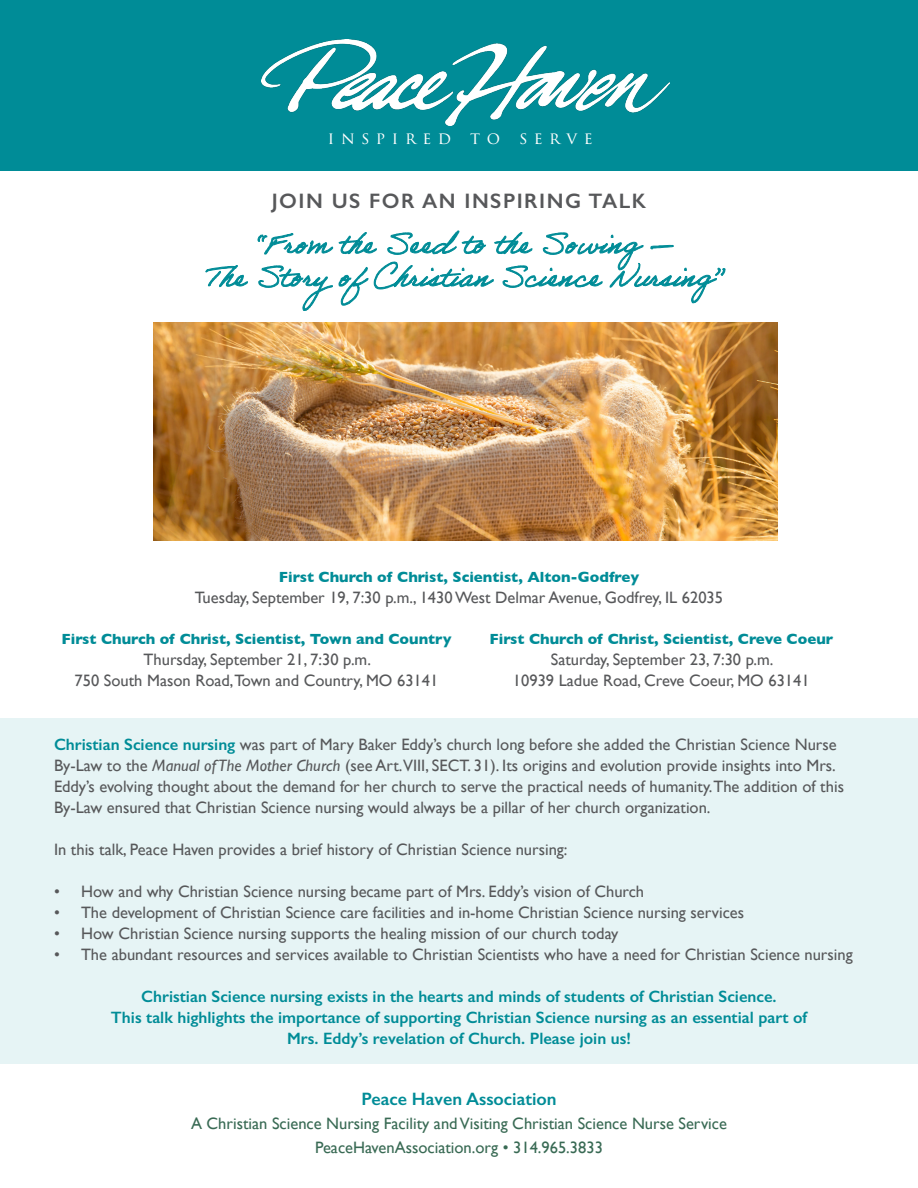
<style>
.page{position:relative;width:918px;height:1188px;background:#fff}
.page>*{position:absolute;margin:0;border:0;box-sizing:border-box;transform-origin:0 0}
.t1{font:600 21px "Gill Sans";letter-spacing:.07em;color:#57585a}
.t2{font:600 18px "Gill Sans";color:#008c97}
.t3{font:16.5px/21px "Gill Sans";color:#57585a}
.t4{font:600 16.5px "Gill Sans";color:#008c97}
.t5{font:16.5px "Gill Sans";color:#396a54}
.t6{font:16.5px "Trajan Pro 3";letter-spacing:.39em;color:#fff}
.t7{font:700 15px "Gill Sans";color:#008c97}
.s1{font-weight:600;color:#008c97}
.s2{font-style:italic}
</style>
<div class="page">
<div style="left:0;top:0;width:918px;height:170px;background:#008c97"></div>
<div style="left:0;top:718px;width:918px;height:346px;background:#e6f4f5"></div>
<img style="left:261px;top:39px;width:409px;height:86px">
<svg style="left:205px;top:230px;width:521px;height:81px"></svg>
<img style="left:154px;top:323px;width:623px;height:217px">
<p class="t6" style="left:328px;top:127px;width:266px">INSPIRED TO SERVE</p>
<p class="t1" style="left:272px;top:189px;width:376px">JOIN US FOR AN INSPIRING TALK</p>
<p class="t7" style="left:279px;top:565px;width:362px">First Church of Christ, Scientist, Alton-Godfrey</p>
<p class="t3" style="left:195px;top:587px;width:530px">Tuesday, September 19, 7:30 p.m., 1430 West Delmar Avenue, Godfrey, IL 62035</p>
<p class="t7" style="left:61px;top:627px;width:391px">First Church of Christ, Scientist, Town and Country</p>
<p class="t3" style="left:144px;top:648px;width:229px">Thursday, September 21, 7:30 p.m.</p>
<p class="t3" style="left:75px;top:669px;width:365px">750 South Mason Road,Town and Country, MO 63141</p>
<p class="t7" style="left:489px;top:627px;width:345px">First Church of Christ, Scientist, Creve Coeur</p>
<p class="t3" style="left:551px;top:648px;width:224px">Saturday, September 23, 7:30 p.m.</p>
<p class="t3" style="left:513px;top:669px;width:298px">10939 Ladue Road, Creve Coeur, MO 63141</p>
<p class="t3" style="left:54px;top:734px;width:792px"><span class="s1">Christian Science nursing</span> was part of Mary Baker Eddy’s church long before she added the Christian Science Nurse By-Law to the <span class="s2">Manual of The Mother Church</span> (see Art.VIII, SECT. 31). Its origins and evolution provide insights into Mrs.<br>Eddy’s evolving thought about the demand for her church to serve the practical needs of humanity.The addition of this By-Law ensured that Christian Science nursing would always be a pillar of her church organization.</p>
<p class="t3" style="left:54px;top:839px;width:515px">In this talk, Peace Haven provides a brief history of Christian Science nursing:</p>
<p class="t3" style="left:54px;top:881px;width:592px">• How and why Christian Science nursing became part of Mrs. Eddy’s vision of Church</p>
<p class="t3" style="left:54px;top:902px;width:692px">• The development of Christian Science care facilities and in-home Christian Science nursing services</p>
<p class="t3" style="left:54px;top:923px;width:566px">• How Christian Science nursing supports the healing mission of our church today</p>
<p class="t3" style="left:54px;top:944px;width:800px">• The abundant resources and services available to Christian Scientists who have a need for Christian Science nursing</p>
<p class="t4" style="left:141px;top:987px;width:637px">Christian Science nursing exists in the hearts and minds of students of Christian Science.</p>
<p class="t4" style="left:111px;top:1008px;width:698px">This talk highlights the importance of supporting Christian Science nursing as an essential part of</p>
<p class="t4" style="left:287px;top:1029px;width:345px">Mrs. Eddy’s revelation of Church. Please join us!</p>
<p class="t2" style="left:361px;top:1088px;width:197px">Peace Haven Association</p>
<p class="t5" style="left:191px;top:1114px;width:537px">A Christian Science Nursing Facility and Visiting Christian Science Nurse Service</p>
<p class="t5" style="left:315px;top:1138px;width:289px">PeaceHavenAssociation.org • 314.965.3833</p>
</div>
